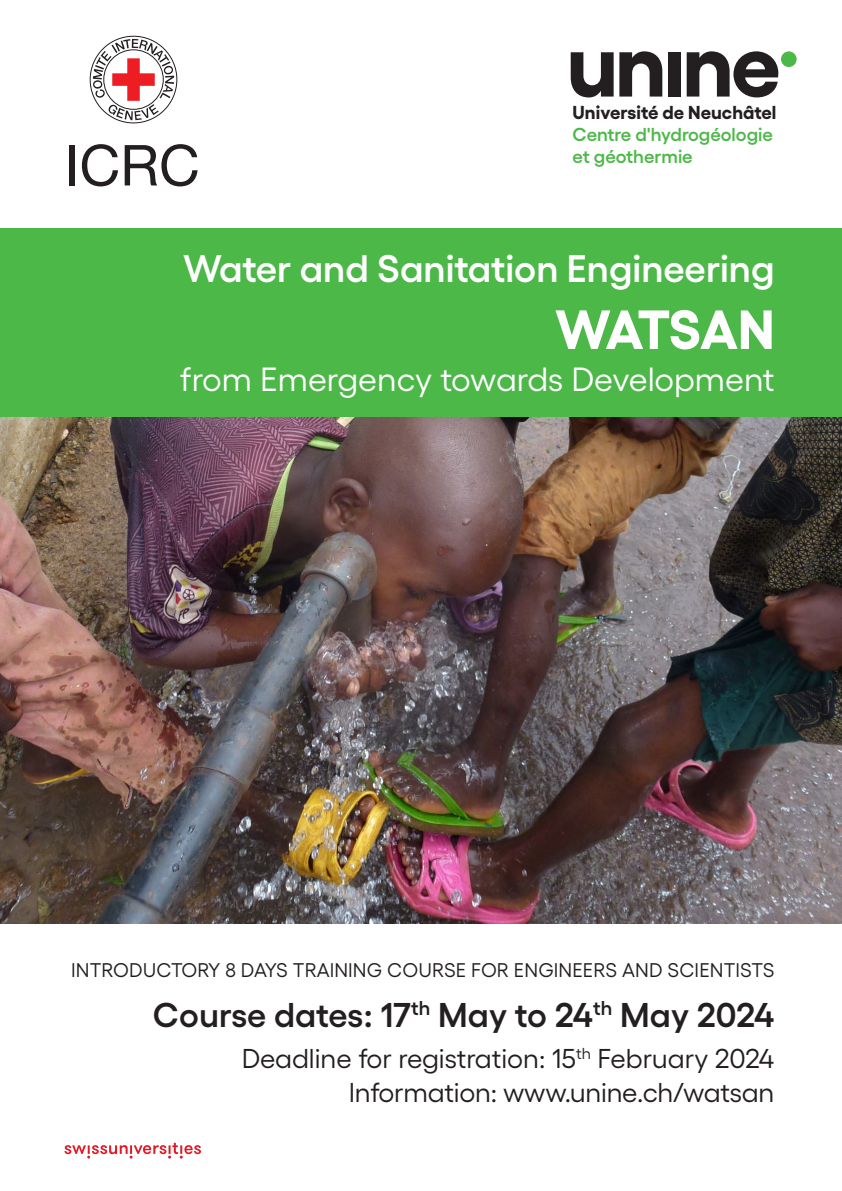
<style>
.page{position:relative;width:842px;height:1191px;background:#fff}
.page>*{position:absolute;margin:0;border:0;box-sizing:border-box;transform-origin:0 0}
.t1{font:700 55px "Gellix";letter-spacing:-.035em;color:#fff}
.t2{font:600 38.3px "Gellix";color:#fff}
.t3{font:600 34.3px "Gellix";color:#231f20}
.t4{font:33.5px "Gellix";color:#fff}
.t5{font:27.2px/34.1px "Gellix";letter-spacing:-.01em;color:#231f20;text-align:right}
.t6{font:19.8px "Gellix";letter-spacing:.005em;color:#231f20}
.t7{font:600 18.8px/22.1px "Gellix";color:#4cb848}
.t8{font:700 18.8px "Gellix";letter-spacing:.005em;color:#231f20}
</style>
<div class="page">
<img style="left:0;top:417px;width:842px;height:506px">
<div style="left:0;top:229px;width:842px;height:188px;background:#4cb848"></div>
<svg style="left:64px;top:1142px;width:137px;height:16px"></svg>
<svg style="left:90px;top:36px;width:87px;height:87px"></svg>
<div style="left:69px;top:145px;width:6px;height:40px;background:#231f20"></div>
<svg style="left:82px;top:144px;width:36px;height:42px"></svg>
<svg style="left:125px;top:144px;width:73px;height:42px"></svg>
<div style="left:781px;top:51px;width:16px;height:16px;background:#4cb848;border-radius:50%"></div>
<svg style="left:571px;top:51px;width:91px;height:46px"></svg>
<div style="left:668px;top:52px;width:13px;height:45px;background:#231f20"></div>
<svg style="left:687px;top:51px;width:91px;height:46px"></svg>
<p class="t8" style="left:572px;top:97px;width:205px">Université de Neuchâtel</p>
<p class="t7" style="left:572px;top:121px;width:202px">Centre d'hydrogéologie et géothermie</p>
<h2 class="t2" style="left:183px;top:238px;width:593px">Water and Sanitation Engineering</h2>
<h1 class="t1" style="left:555px;top:285px;width:221px">WATSAN</h1>
<p class="t4" style="left:180px;top:353px;width:596px">from Emergency towards Development</p>
<p class="t6" style="left:71px;top:954px;width:705px">INTRODUCTORY 8 DAYS TRAINING COURSE FOR ENGINEERS AND SCIENTISTS</p>
<p class="t3" style="left:153px;top:987px;width:623px">Course dates: 17<sup>th</sup> May to 24<sup>th</sup> May 2024</p>
<p class="t5" style="left:242px;top:1038px;width:534px">Deadline for registration: 15<sup>th</sup> February 2024<br>Information: www.unine.ch/watsan</p>
</div>
